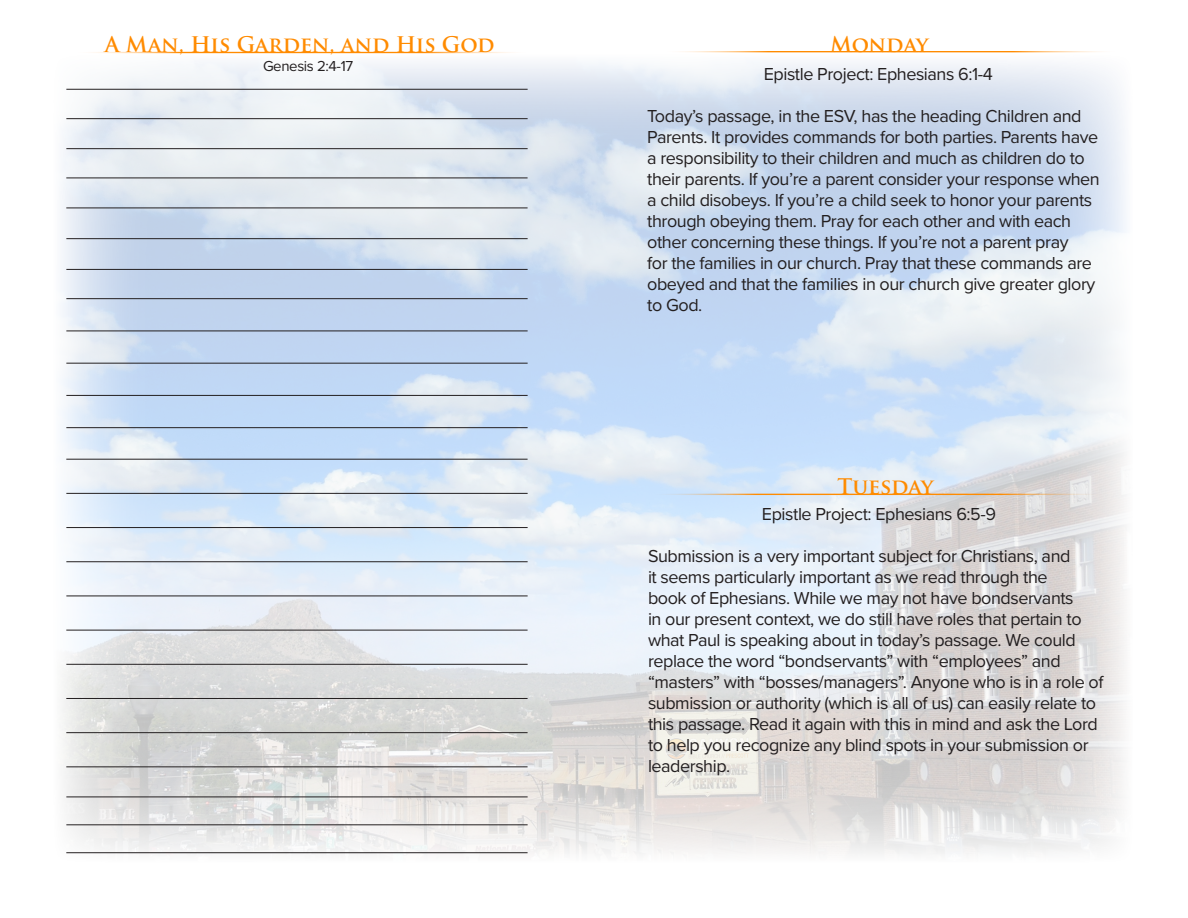
<style>
.page{position:relative;width:1188px;height:918px;background:#fff}
.page>*{position:absolute;margin:0;border:0;box-sizing:border-box;transform-origin:0 0}
.t1{font:700 21px "Trajan Pro";color:#ff8b00}
.t2{font:18px/21px "Proxima Nova";letter-spacing:-.025em;color:#231f20}
.t3{font:15px "Proxima Nova";letter-spacing:-.025em;color:#231f20}
</style>
<div class="page">
<img style="left:62px;top:63px;width:1064px;height:791px">
<hr style="left:660px;top:51px;width:462px;height:1px;background:#ff8b00">
<hr style="left:648px;top:494px;width:461px;height:1px;background:#ff8b00">
<hr style="left:71px;top:52px;width:462px;height:1px;background:#ff8b00">
<hr style="left:66px;top:118px;width:462px;height:1px;background:#231f20">
<hr style="left:66px;top:148px;width:462px;height:1px;background:#231f20">
<hr style="left:66px;top:178px;width:462px;height:1px;background:#231f20">
<hr style="left:66px;top:208px;width:462px;height:1px;background:#231f20">
<hr style="left:66px;top:238px;width:462px;height:1px;background:#231f20">
<hr style="left:66px;top:269px;width:462px;height:1px;background:#231f20">
<hr style="left:66px;top:298px;width:462px;height:1px;background:#231f20">
<hr style="left:66px;top:331px;width:462px;height:1px;background:#231f20">
<hr style="left:66px;top:363px;width:462px;height:1px;background:#231f20">
<hr style="left:66px;top:395px;width:462px;height:1px;background:#231f20">
<hr style="left:66px;top:427px;width:462px;height:1px;background:#231f20">
<hr style="left:66px;top:459px;width:462px;height:1px;background:#231f20">
<hr style="left:66px;top:493px;width:462px;height:1px;background:#231f20">
<hr style="left:66px;top:527px;width:462px;height:1px;background:#231f20">
<hr style="left:66px;top:561px;width:462px;height:1px;background:#231f20">
<hr style="left:66px;top:596px;width:462px;height:1px;background:#231f20">
<hr style="left:66px;top:630px;width:462px;height:1px;background:#231f20">
<hr style="left:66px;top:664px;width:462px;height:1px;background:#231f20">
<hr style="left:66px;top:698px;width:462px;height:1px;background:#231f20">
<hr style="left:66px;top:732px;width:462px;height:1px;background:#231f20">
<hr style="left:66px;top:767px;width:462px;height:1px;background:#231f20">
<hr style="left:66px;top:797px;width:462px;height:1px;background:#231f20">
<hr style="left:66px;top:825px;width:462px;height:1px;background:#231f20">
<hr style="left:66px;top:852px;width:462px;height:1px;background:#231f20">
<hr style="left:66px;top:89px;width:462px;height:1px;background:#231f20">
<p class="t1" style="left:105px;top:32px;width:391px">A Man, His Garden, and His God</p>
<p class="t3" style="left:263px;top:55px;width:92px">Genesis 2:4-17</p>
<p class="t1" style="left:830px;top:32px;width:100px">Monday</p>
<p class="t2" style="left:764px;top:63px;width:230px">Epistle Project: Ephesians 6:1-4</p>
<p class="t2" style="left:647px;top:105px;width:454px">Today’s passage, in the ESV, has the heading Children and Parents. It provides commands for both parties. Parents have a responsibility to their children and much as children do to their parents. If you’re a parent consider your response when a child disobeys. If you’re a child seek to honor your parents through obeying them. Pray for each other and with each other concerning these things. If you’re not a parent pray<br>for the families in our church. Pray that these commands are obeyed and that the families in our church give greater glory to God.</p>
<p class="t1" style="left:838px;top:473px;width:97px">Tuesday</p>
<p class="t2" style="left:762px;top:503px;width:236px">Epistle Project: Ephesians 6:5-9</p>
<p class="t2" style="left:648px;top:545px;width:457px">Submission is a very important subject for Christians, and<br>it seems particularly important as we read through the<br>book of Ephesians. While we may not have bondservants<br>in our present context, we do still have roles that pertain to what Paul is speaking about in today’s passage. We could replace the word “bondservants” with “employees” and “masters” with “bosses/managers”. Anyone who is in a role of submission or authority (which is all of us) can easily relate to this passage. Read it again with this in mind and ask the Lord to help you recognize any blind spots in your submission or leadership.</p>
</div>
